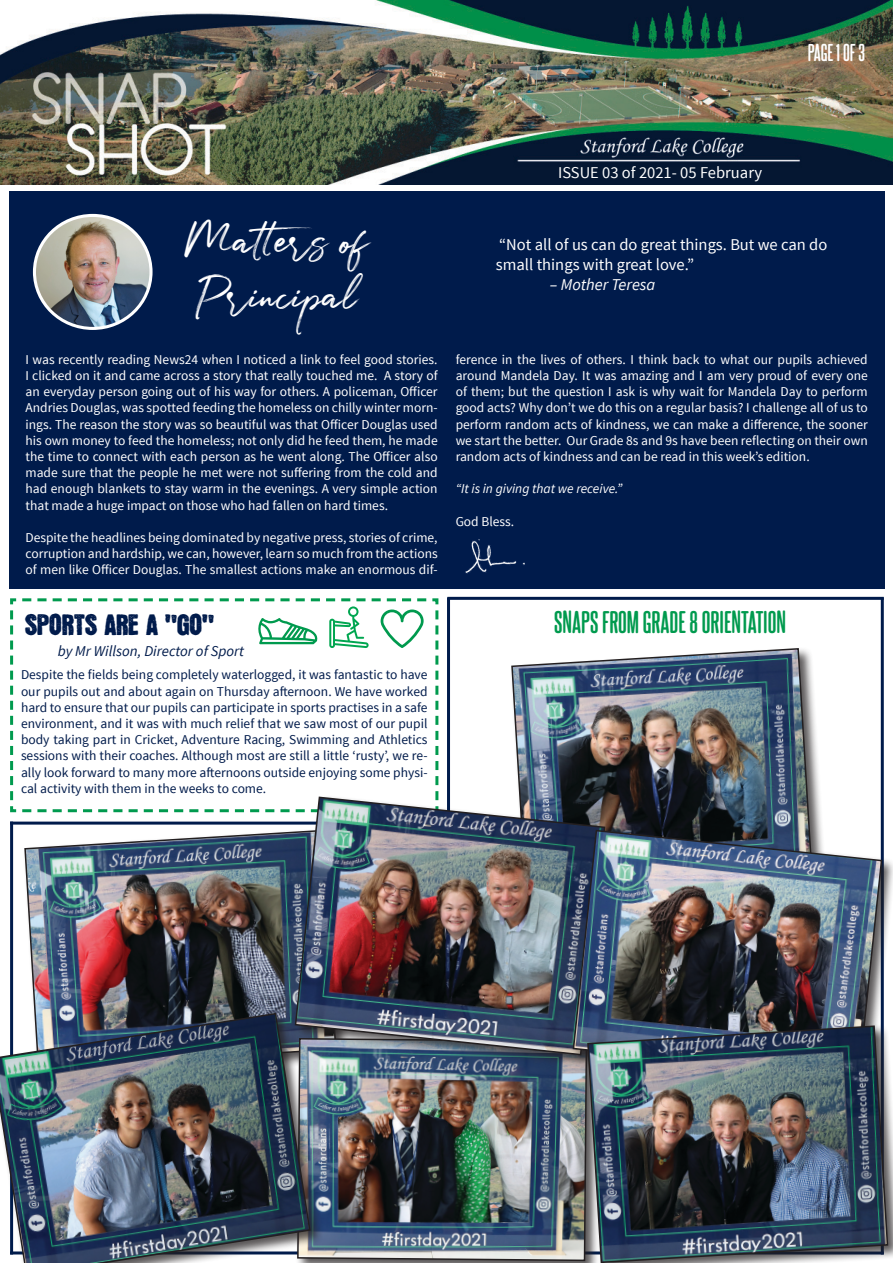
<style>
.page{position:relative;width:893px;height:1263px;background:#fff}
.page>*{position:absolute;margin:0;border:0;box-sizing:border-box;transform-origin:0 0}
.t1{font:49.95px/54.9px "Julietta Messie Demo";color:#fff}
.t2{font:700 27px "Steelfish Rounded Rg";color:#009a4e}
.t3{font:27px "Ynsect Moksha";color:#001b4b}
.t4{font:700 21px "Steelfish Rounded Rg";letter-spacing:-.005em;color:#fff}
.t5{font:16.5px/19.8px "Source Sans Pro";color:#fff}
.t6{font:italic 16.5px "Source Sans Pro";color:#fff}
.t7{font:italic 15px "Source Sans Pro";color:#001b4b}
.t8{font:13.5px/16.2px "Source Sans Pro";color:#fff;text-align:justify}
.t9{font:13.5px/16.2px "Source Sans Pro";color:#001b4b;text-align:justify}
.t10{font:italic 13.5px "Source Sans Pro";color:#fff}
</style>
<div class="page">
<img style="left:0;top:0;width:893px;height:185px">
<div style="left:9px;top:192px;width:875px;height:397px;background:#001b4b"></div>
<img style="left:34px;top:215px;width:115px;height:113px">
<div style="left:33px;top:214px;width:120px;height:116px;border:3px solid #fff;border-radius:50%"></div>
<img style="left:465px;top:539px;width:59px;height:35px">
<svg style="left:10px;top:598px;width:429px;height:215px"></svg>
<hr style="left:10px;top:821px;width:438px;height:3px;background:#001b4b">
<hr style="left:447px;top:597px;width:437px;height:3px;background:#001b4b">
<hr style="left:447px;top:597px;width:3px;height:227px;background:#001b4b">
<hr style="left:881px;top:597px;width:3px;height:657px;background:#001b4b">
<hr style="left:10px;top:821px;width:3px;height:433px;background:#001b4b">
<img style="left:24px;top:831px;width:269px;height:180px">
<svg style="left:19px;top:598px;width:407px;height:50px"></svg>
<div style="left:509px;top:646px;width:317px;height:254px;background:#231f20;opacity:.75"></div>
<img style="left:510px;top:647px;width:303px;height:181px">
<img style="left:324px;top:1069px;width:261px;height:193px">
<div style="left:0;top:1011px;width:324px;height:252px;background:#231f20;opacity:.75"></div>
<img style="left:0;top:1012px;width:311px;height:251px">
<div style="left:293px;top:795px;width:326px;height:274px;background:#231f20;opacity:.75"></div>
<img style="left:294px;top:796px;width:312px;height:260px">
<div style="left:571px;top:828px;width:322px;height:265px;background:#231f20;opacity:.75"></div>
<img style="left:572px;top:829px;width:311px;height:251px">
<div style="left:585px;top:1024px;width:308px;height:239px;background:#231f20;opacity:.75"></div>
<img style="left:586px;top:1025px;width:303px;height:238px">
<p class="t4" style="left:808px;top:38px;width:59px">PAGE 1 OF 3</p>
<p class="t1" style="left:185px;top:208px;width:184px">Matters of<br>Principal</p>
<p class="t8" style="left:26px;top:351px;width:414px">I was recently reading News24 when I noticed a link to feel good stories.<br>I clicked on it and came across a story that really touched me. A story of an everyday person going out of his way for others. A policeman, Officer Andries Douglas, was spotted feeding the homeless on chilly winter morn&shy;ings. The reason the story was so beautiful was that Officer Douglas used his own money to feed the homeless; not only did he feed them, he made the time to connect with each person as he went along. The Officer also made sure that the people he met were not suffering from the cold and had enough blankets to stay warm in the evenings. A very simple action that made a huge impact on those who had fallen on hard times.</p>
<p class="t8" style="left:26px;top:530px;width:414px">Despite the headlines being dominated by negative press, stories of crime, corruption and hardship, we can, however, learn so much from the actions of men like Officer Douglas. The smallest actions make an enormous dif-</p>
<p class="t3" style="left:26px;top:612px;width:190px">SPORTS ARE A "GO"</p>
<p class="t7" style="left:58px;top:641px;width:188px">by Mr Willson, Director of Sport</p>
<p class="t9" style="left:21px;top:667px;width:408px">Despite the fields being completely waterlogged, it was fantastic to have our pupils out and about again on Thursday afternoon. We have worked hard to ensure that our pupils can participate in sports practises in a safe environment, and it was with much relief that we saw most of our pupil body taking part in Cricket, Adventure Racing, Swimming and Athletics sessions with their coaches. Although most are still a little ‘rusty’, we re&shy;ally look forward to many more afternoons outside enjoying some physi&shy;cal activity with them in the weeks to come.</p>
<p class="t5" style="left:558px;top:163px;width:205px">ISSUE 03 of 2021- 05 February</p>
<p class="t5" style="left:496px;top:235px;width:333px">“Not all of us can do great things. But we can do small things with great love.”</p>
<p class="t6" style="left:550px;top:274px;width:107px">– Mother Teresa</p>
<p class="t8" style="left:456px;top:351px;width:414px">ference in the lives of others. I think back to what our pupils achieved around Mandela Day. It was amazing and I am very proud of every one of them; but the question I ask is why wait for Mandela Day to perform good acts? Why don’t we do this on a regular basis? I challenge all of us to perform random acts of kindness, we can make a difference, the sooner we start the better. Our Grade 8s and 9s have been reflecting on their own random acts of kindness and can be read in this week’s edition.</p>
<p class="t10" style="left:456px;top:481px;width:168px">“It is in giving that we receive.”</p>
<p class="t8" style="left:456px;top:513px;width:60px">God Bless.</p>
<p class="t2" style="left:554px;top:603px;width:234px">SNAPS FROM GRADE 8 ORIENTATION</p>
</div>
